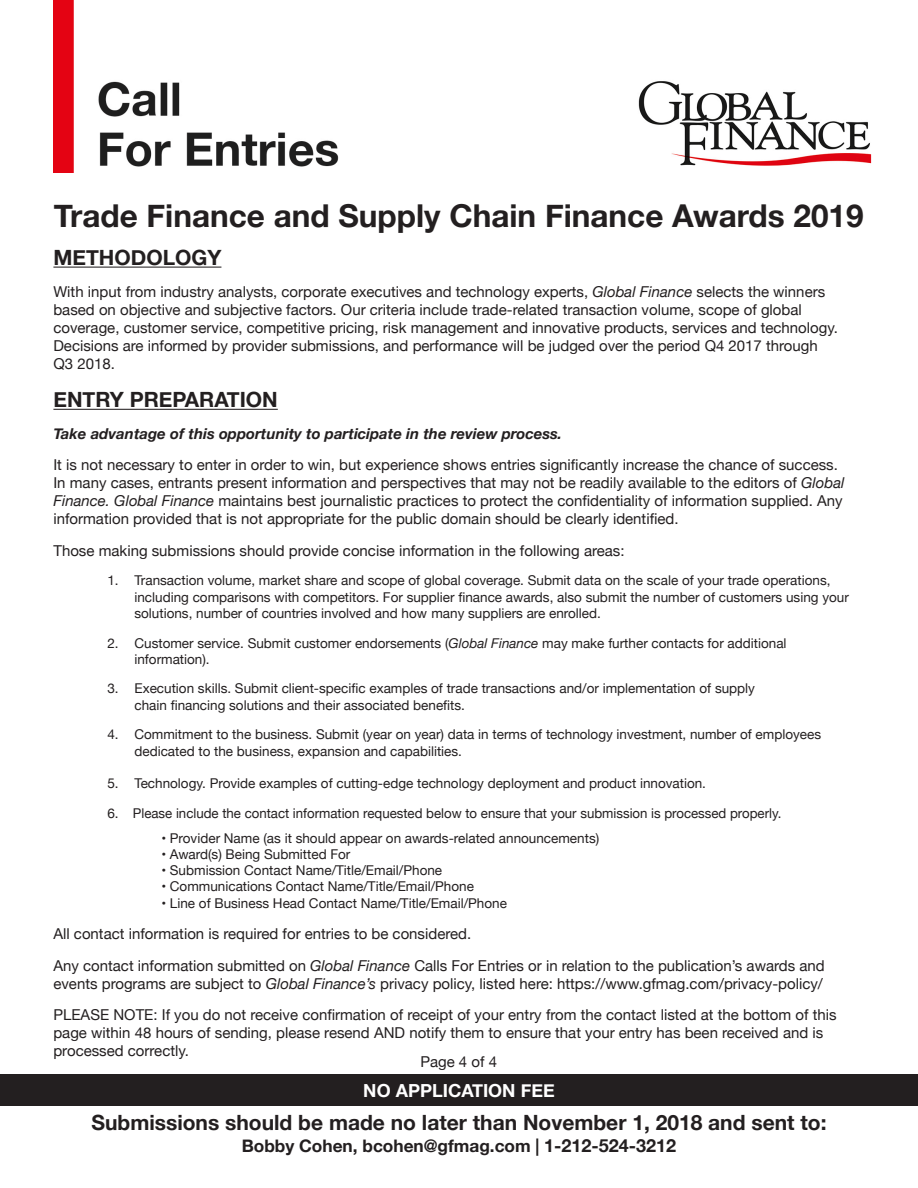
<style>
.page{position:relative;width:918px;height:1188px;background:#fff}
.page>*{position:absolute;margin:0;border:0;box-sizing:border-box;transform-origin:0 0}
.t1{font:700 31.5px "Helvetica Neue";color:#231f20}
.t2{font:700 21px "Helvetica Neue";color:#231f20}
.t3{font:700 18px "Helvetica Neue";color:#fff}
.t4{font:700 17.25px "Helvetica Neue";color:#231f20}
.t5{font:15px/18px "Helvetica Neue";color:#231f20}
.t6{font:italic 700 15px "Helvetica Neue";color:#231f20}
.t7{font:13.5px/16.2px "Helvetica Neue";color:#231f20}
.s1{font-style:italic}
.s2{font-size:18px}
</style>
<div class="page">
<hr style="left:53px;top:267px;width:168px;height:1px;background:#231f20">
<hr style="left:53px;top:409px;width:225px;height:1px;background:#231f20">
<img style="left:53px;top:0;width:819px;height:173px">
<div style="left:0;top:1074px;width:918px;height:31px;background:#231f20"></div>
<p class="t1" style="left:54px;top:191px;width:811px">Trade Finance and Supply Chain Finance Awards 2019</p>
<p class="t2" style="left:53px;top:241px;width:170px">METHODOLOGY</p>
<p class="t5" style="left:53px;top:283px;width:786px">With input from industry analysts, corporate executives and technology experts, <span class="s1">Global Finance</span> selects the winners based on objective and subjective factors. Our criteria include trade-related transaction volume, scope of global coverage, customer service, competitive pricing, risk management and innovative products, services and technology.<br>Decisions are informed by provider submissions, and performance will be judged over the period Q4 2017 through Q3 2018.</p>
<p class="t2" style="left:53px;top:383px;width:226px">ENTRY PREPARATION</p>
<p class="t6" style="left:53px;top:422px;width:510px">Take advantage of this opportunity to participate in the review process.</p>
<p class="t5" style="left:53px;top:457px;width:793px">It is not necessary to enter in order to win, but experience shows entries significantly increase the chance of success.<br>In many cases, entrants present information and perspectives that may not be readily available to the editors of <span class="s1">Global Finance. Global Finance</span> maintains best journalistic practices to protect the confidentiality of information supplied. Any information provided that is not appropriate for the public domain should be clearly identified.</p>
<p class="t5" style="left:53px;top:542px;width:573px">Those making submissions should provide concise information in the following areas:</p>
<p class="t7" style="left:134px;top:573px;width:716px;text-indent:-27px">1. Transaction volume, market share and scope of global coverage. Submit data on the scale of your trade operations, including comparisons with competitors. For supplier finance awards, also submit the number of customers using your solutions, number of countries involved and how many suppliers are enrolled.</p>
<p class="t7" style="left:107px;top:635px;width:681px">2. Customer service. Submit customer endorsements (<span class="s1">Global Finance</span> may make further contacts for additional</p>
<p class="t7" style="left:134px;top:652px;width:77px">information).</p>
<p class="t7" style="left:134px;top:681px;width:622px;text-indent:-27px">3. Execution skills. Submit client-specific examples of trade transactions and/or implementation of supply chain financing solutions and their associated benefits.</p>
<p class="t7" style="left:134px;top:727px;width:688px;text-indent:-27px">4. Commitment to the business. Submit (year on year) data in terms of technology investment, number of employees dedicated to the business, expansion and capabilities.</p>
<p class="t7" style="left:107px;top:776px;width:600px">5. Technology. Provide examples of cutting-edge technology deployment and product innovation.</p>
<p class="t7" style="left:107px;top:805px;width:675px">6. Please include the contact information requested below to ensure that your submission is processed properly.</p>
<p class="t7" style="left:161px;top:831px;width:439px">• Provider Name (as it should appear on awards-related announcements)</p>
<p class="t7" style="left:161px;top:847px;width:190px">• Award(s) Being Submitted For</p>
<p class="t7" style="left:161px;top:863px;width:282px">• Submission Contact Name/Title/Email/Phone</p>
<p class="t7" style="left:161px;top:879px;width:314px">• Communications Contact Name/Title/Email/Phone</p>
<p class="t7" style="left:161px;top:895px;width:347px">• Line of Business Head Contact Name/Title/Email/Phone</p>
<p class="t5" style="left:53px;top:926px;width:419px">All contact information is required for entries to be considered.</p>
<p class="t5" style="left:53px;top:957px;width:773px">Any contact information submitted on <span class="s1">Global Finance</span> Calls For Entries or in relation to the publication’s awards and events programs are subject to <span class="s1">Global Finance’s</span> privacy policy, listed here: https://www.gfmag.com/privacy-policy/</p>
<p class="t5" style="left:53px;top:1007px;width:785px">PLEASE NOTE: If you do not receive confirmation of receipt of your entry from the contact listed at the bottom of this page within 48 hours of sending, please resend AND notify them to ensure that your entry has been received and is processed correctly.</p>
<p class="t5" style="left:420px;top:1054px;width:78px">Page 4 of 4</p>
<p class="t3" style="left:363px;top:1076px;width:193px">NO APPLICATION FEE</p>
<p class="t2" style="left:91px;top:1106px;width:737px">Submissions should be made no later than November 1, 2018 and sent to:</p>
<p class="t4" style="left:242px;top:1132px;width:436px">Bobby Cohen, bcohen@gfmag.com | <span class="s2">1-212-524-3212</span></p>
</div>
